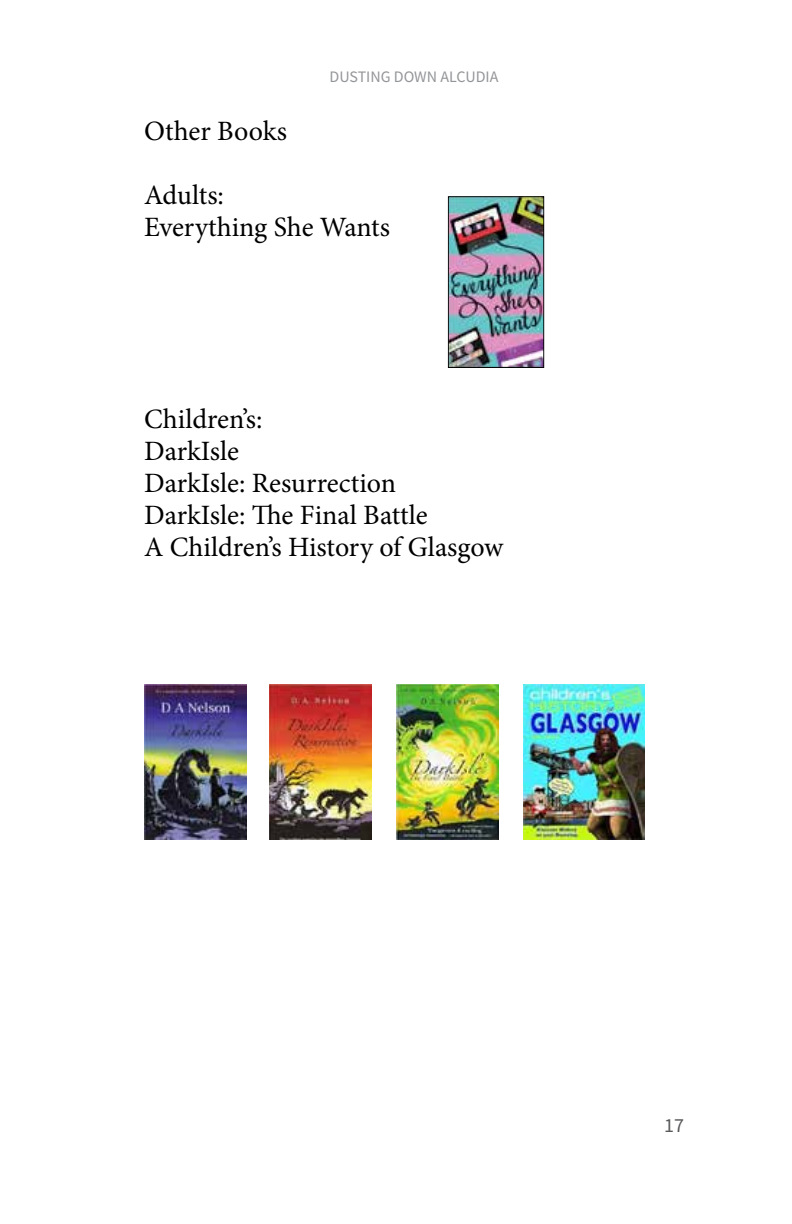
<style>
.page{position:relative;width:792px;height:1224px;background:#fff}
.page>*{position:absolute;margin:0;border:0;box-sizing:border-box;transform-origin:0 0}
.t1{font:28px/32px "Minion Pro";color:#000}
.t2{font:20px "Source Sans Pro";color:#58595b}
.t3{font:16px "Source Sans Pro";color:#939598}
</style>
<div class="page">
<img style="left:144px;top:684px;width:103px;height:156px">
<img style="left:269px;top:684px;width:103px;height:156px">
<img style="left:396px;top:684px;width:103px;height:156px">
<img style="left:523px;top:684px;width:121px;height:156px">
<img style="left:450px;top:199px;width:92px;height:166px">
<div style="left:448px;top:197px;width:96px;height:170px;border:1px solid #000"></div>
<p class="t1" style="left:144px;top:115px;width:145px">Other Books</p>
<p class="t3" style="left:330px;top:67px;width:170px">DUSTING DOWN ALCUDIA</p>
<p class="t1" style="left:144px;top:179px;width:248px">Adults:<br>Everything She Wants</p>
<p class="t1" style="left:144px;top:403px;width:361px">Children’s:<br>DarkIsle<br>DarkIsle: Resurrection<br>DarkIsle: The Final Battle<br>A Children’s History of Glasgow</p>
<p class="t2" style="left:664px;top:1113px;width:21px">17</p>
</div>
